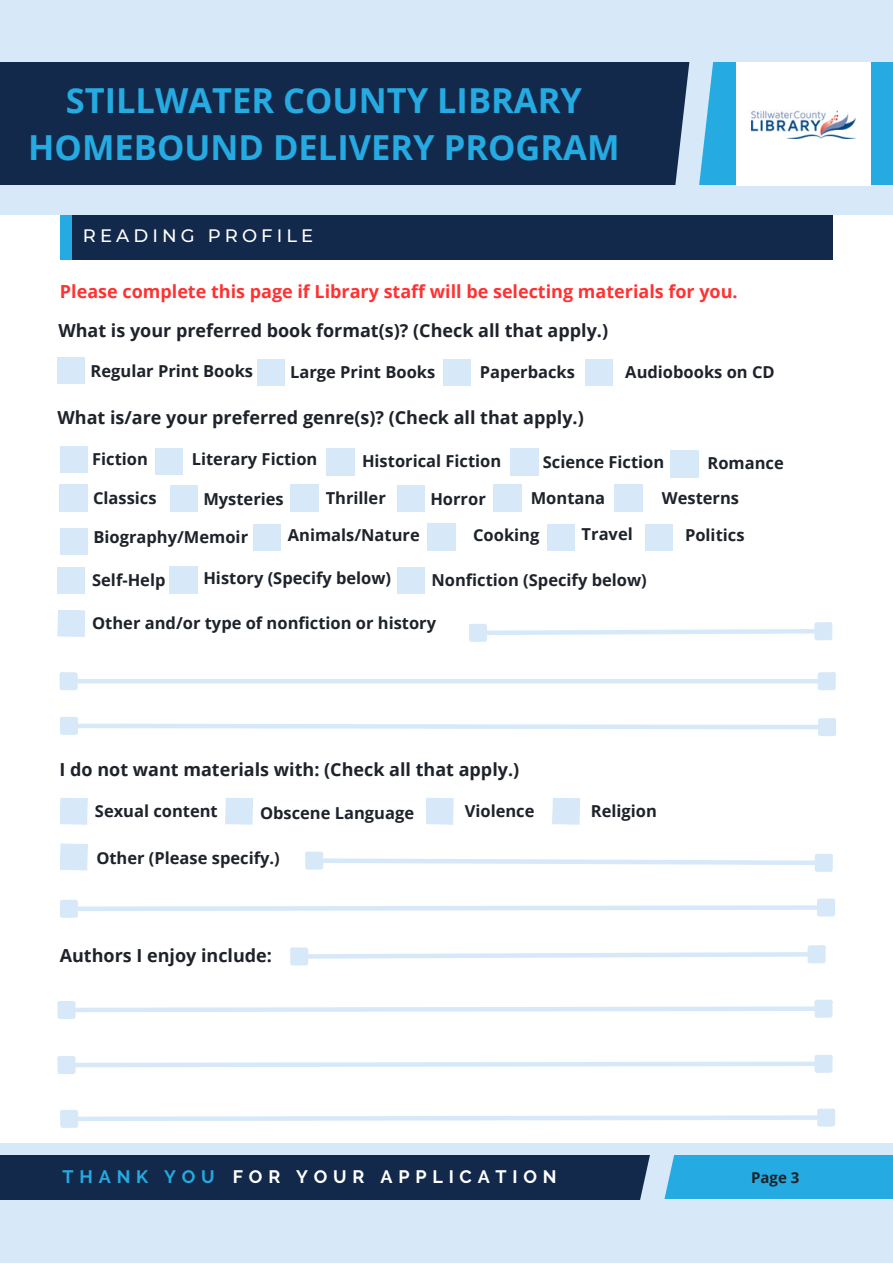
<style>
.page{position:relative;width:893px;height:1264px;background:#fff}
.page>*{position:absolute;margin:0;border:0;box-sizing:border-box;transform-origin:0 0}
.t1{font:700 34.5px "Open Sans";color:#25aae1}
.t2{font:700 18px "Open Sans";color:#1e232b}
.t3{font:700 18px "Open Sans";color:#ff3131}
.t4{font:700 18px "Raleway";letter-spacing:.32em;color:#fff}
.t5{font:500 18px "Montserrat";letter-spacing:.23em;color:#fff}
.t6{font:700 18px "Raleway";letter-spacing:.32em;color:#25aae1}
.t7{font:700 16.5px "Open Sans";color:#1e232b}
.t8{font:700 15px "Open Sans";color:#1e232b}
</style>
<div class="page">
<div style="left:0;top:0;width:892px;height:215px;background:#d7e9f8"></div>
<div style="left:0;top:62px;width:693px;height:122px;background:#13294b"></div>
<div style="left:0;top:1143px;width:892px;height:119px;background:#d7e9f8"></div>
<div style="left:0;top:1154px;width:655px;height:45px;background:#13294b"></div>
<div style="left:652px;top:1154px;width:240px;height:44px;background:#25aae1"></div>
<div style="left:60px;top:215px;width:18px;height:45px;background:#25aae1"></div>
<div style="left:72px;top:215px;width:760px;height:45px;background:#13294b"></div>
<div style="left:694px;top:62px;width:198px;height:122px;background:#25aae1"></div>
<svg style="left:660px;top:62px;width:69px;height:123px"></svg>
<div style="left:58px;top:357px;width:27px;height:27px;background:#d7e9f8"></div>
<div style="left:257px;top:359px;width:27px;height:27px;background:#d7e9f8"></div>
<div style="left:443px;top:359px;width:28px;height:27px;background:#d7e9f8"></div>
<div style="left:585px;top:359px;width:27px;height:27px;background:#d7e9f8"></div>
<div style="left:60px;top:446px;width:28px;height:26px;background:#d7e9f8"></div>
<div style="left:326px;top:448px;width:28px;height:27px;background:#d7e9f8"></div>
<div style="left:60px;top:485px;width:28px;height:27px;background:#d7e9f8"></div>
<div style="left:290px;top:484px;width:28px;height:27px;background:#d7e9f8"></div>
<div style="left:510px;top:448px;width:28px;height:27px;background:#d7e9f8"></div>
<div style="left:670px;top:450px;width:28px;height:27px;background:#d7e9f8"></div>
<div style="left:155px;top:448px;width:28px;height:27px;background:#d7e9f8"></div>
<div style="left:170px;top:485px;width:27px;height:26px;background:#d7e9f8"></div>
<div style="left:427px;top:523px;width:28px;height:28px;background:#d7e9f8"></div>
<div style="left:493px;top:484px;width:28px;height:27px;background:#d7e9f8"></div>
<svg style="left:57px;top:610px;width:28px;height:27px"></svg>
<div style="left:614px;top:484px;width:28px;height:28px;background:#d7e9f8"></div>
<div style="left:170px;top:566px;width:28px;height:27px;background:#d7e9f8"></div>
<div style="left:397px;top:566px;width:27px;height:27px;background:#d7e9f8"></div>
<div style="left:397px;top:484px;width:27px;height:27px;background:#d7e9f8"></div>
<div style="left:253px;top:523px;width:28px;height:27px;background:#d7e9f8"></div>
<div style="left:645px;top:523px;width:28px;height:27px;background:#d7e9f8"></div>
<div style="left:60px;top:527px;width:28px;height:27px;background:#d7e9f8"></div>
<div style="left:547px;top:523px;width:27px;height:27px;background:#d7e9f8"></div>
<div style="left:58px;top:566px;width:27px;height:27px;background:#d7e9f8"></div>
<img style="left:736px;top:63px;width:134px;height:122px">
<svg style="left:487px;top:629px;width:327px;height:6px"></svg>
<div style="left:471px;top:626px;width:14px;height:13px;background:#d7e9f8"></div>
<div style="left:469px;top:624px;width:18px;height:18px;border:4px solid #d7e9f8"></div>
<div style="left:816px;top:624px;width:14px;height:14px;background:#d7e9f8"></div>
<div style="left:814px;top:622px;width:18px;height:18px;border:4px solid #d7e9f8"></div>
<hr style="left:76px;top:679px;width:742px;height:4px;background:#d7e9f8">
<div style="left:62px;top:674px;width:13px;height:14px;background:#d7e9f8"></div>
<div style="left:60px;top:672px;width:18px;height:18px;border:4px solid #d7e9f8"></div>
<div style="left:819px;top:674px;width:14px;height:14px;background:#d7e9f8"></div>
<div style="left:817px;top:672px;width:18px;height:18px;border:4px solid #d7e9f8"></div>
<svg style="left:78px;top:723px;width:740px;height:7px"></svg>
<div style="left:62px;top:719px;width:14px;height:13px;background:#d7e9f8"></div>
<div style="left:60px;top:717px;width:18px;height:18px;border:4px solid #d7e9f8"></div>
<div style="left:820px;top:720px;width:13px;height:14px;background:#d7e9f8"></div>
<div style="left:818px;top:718px;width:18px;height:18px;border:4px solid #d7e9f8"></div>
<svg style="left:60px;top:798px;width:28px;height:26px"></svg>
<svg style="left:225px;top:798px;width:28px;height:26px"></svg>
<svg style="left:426px;top:798px;width:27px;height:26px"></svg>
<svg style="left:552px;top:798px;width:28px;height:26px"></svg>
<svg style="left:60px;top:843px;width:28px;height:27px"></svg>
<svg style="left:323px;top:856px;width:491px;height:9px"></svg>
<div style="left:307px;top:853px;width:14px;height:14px;background:#d7e9f8"></div>
<div style="left:305px;top:851px;width:18px;height:18px;border:4px solid #d7e9f8"></div>
<div style="left:816px;top:856px;width:14px;height:13px;background:#d7e9f8"></div>
<div style="left:814px;top:853px;width:18px;height:18px;border:4px solid #d7e9f8"></div>
<svg style="left:78px;top:905px;width:738px;height:6px"></svg>
<div style="left:62px;top:902px;width:14px;height:13px;background:#d7e9f8"></div>
<div style="left:60px;top:899px;width:18px;height:18px;border:4px solid #d7e9f8"></div>
<div style="left:819px;top:900px;width:13px;height:14px;background:#d7e9f8"></div>
<div style="left:816px;top:898px;width:18px;height:18px;border:4px solid #d7e9f8"></div>
<svg style="left:308px;top:952px;width:499px;height:7px"></svg>
<div style="left:292px;top:949px;width:14px;height:14px;background:#d7e9f8"></div>
<div style="left:290px;top:947px;width:18px;height:18px;border:4px solid #d7e9f8"></div>
<div style="left:809px;top:947px;width:14px;height:14px;background:#d7e9f8"></div>
<div style="left:807px;top:945px;width:18px;height:18px;border:4px solid #d7e9f8"></div>
<svg style="left:76px;top:1006px;width:738px;height:6px"></svg>
<div style="left:60px;top:1003px;width:13px;height:13px;background:#d7e9f8"></div>
<div style="left:58px;top:1000px;width:18px;height:18px;border:4px solid #d7e9f8"></div>
<div style="left:816px;top:1001px;width:14px;height:14px;background:#d7e9f8"></div>
<div style="left:814px;top:999px;width:18px;height:18px;border:4px solid #d7e9f8"></div>
<svg style="left:76px;top:1061px;width:738px;height:7px"></svg>
<div style="left:60px;top:1058px;width:13px;height:13px;background:#d7e9f8"></div>
<div style="left:58px;top:1056px;width:18px;height:18px;border:4px solid #d7e9f8"></div>
<div style="left:816px;top:1057px;width:14px;height:13px;background:#d7e9f8"></div>
<div style="left:814px;top:1054px;width:18px;height:18px;border:4px solid #d7e9f8"></div>
<svg style="left:72px;top:1115px;width:750px;height:85px"></svg>
<div style="left:62px;top:1112px;width:14px;height:13px;background:#d7e9f8"></div>
<div style="left:60px;top:1109px;width:18px;height:18px;border:4px solid #d7e9f8"></div>
<div style="left:819px;top:1110px;width:13px;height:14px;background:#d7e9f8"></div>
<div style="left:817px;top:1108px;width:18px;height:18px;border:4px solid #d7e9f8"></div>
<p class="t1" style="left:66px;top:76px;width:517px">STILLWATER COUNTY LIBRARY</p>
<p class="t1" style="left:28px;top:123px;width:593px">HOMEBOUND DELIVERY PROGRAM</p>
<p class="t5" style="left:83px;top:224px;width:232px">READING PROFILE</p>
<p class="t3" style="left:60px;top:279px;width:679px">Please complete this page if Library staff will be selecting materials for you.</p>
<p class="t2" style="left:58px;top:318px;width:551px">What is your preferred book format(s)? (Check all that apply.)</p>
<p class="t7" style="left:91px;top:359px;width:164px">Regular Print Books</p>
<p class="t7" style="left:290px;top:361px;width:147px">Large Print Books</p>
<p class="t7" style="left:479px;top:360px;width:97px">Paperbacks</p>
<p class="t7" style="left:625px;top:361px;width:151px">Audiobooks on CD</p>
<p class="t2" style="left:58px;top:405px;width:527px">What is/are your preferred genre(s)? (Check all that apply.)</p>
<p class="t7" style="left:92px;top:447px;width:57px">Fiction</p>
<p class="t7" style="left:192px;top:447px;width:127px">Literary Fiction</p>
<p class="t7" style="left:362px;top:449px;width:141px">Historical Fiction</p>
<p class="t7" style="left:707px;top:451px;width:78px">Romance</p>
<p class="t7" style="left:543px;top:450px;width:123px">Science Fiction</p>
<p class="t7" style="left:530px;top:486px;width:76px">Montana</p>
<p class="t7" style="left:203px;top:487px;width:82px">Mysteries</p>
<p class="t7" style="left:325px;top:486px;width:62px">Thriller</p>
<p class="t7" style="left:93px;top:486px;width:65px">Classics</p>
<p class="t7" style="left:661px;top:486px;width:79px">Westerns</p>
<p class="t7" style="left:430px;top:487px;width:57px">Horror</p>
<p class="t7" style="left:93px;top:525px;width:156px">Biography/Memoir</p>
<p class="t7" style="left:288px;top:523px;width:133px">Animals/Nature</p>
<p class="t7" style="left:473px;top:523px;width:68px">Cooking</p>
<p class="t7" style="left:581px;top:522px;width:53px">Travel</p>
<p class="t7" style="left:685px;top:523px;width:61px">Politics</p>
<p class="t7" style="left:92px;top:568px;width:75px">Self-Help</p>
<p class="t7" style="left:203px;top:566px;width:189px">History (Specify below)</p>
<p class="t7" style="left:431px;top:568px;width:217px">Nonfiction (Specify below)</p>
<p class="t7" style="left:92px;top:611px;width:345px">Other and/or type of nonfiction or history</p>
<p class="t2" style="left:60px;top:756px;width:461px">I do not want materials with: (Check all that apply.)</p>
<p class="t7" style="left:95px;top:799px;width:124px">Sexual content</p>
<p class="t7" style="left:260px;top:801px;width:155px">Obscene Language</p>
<p class="t7" style="left:464px;top:799px;width:71px">Violence</p>
<p class="t7" style="left:591px;top:799px;width:68px">Religion</p>
<p class="t7" style="left:96px;top:846px;width:185px">Other (Please specify.)</p>
<p class="t2" style="left:60px;top:942px;width:214px">Authors I enjoy include:</p>
<p class="t6" style="left:63px;top:1165px;width:153px">THANK YOU</p>
<p class="t4" style="left:233px;top:1165px;width:325px">FOR YOUR APPLICATION</p>
<p class="t8" style="left:751px;top:1166px;width:50px">Page 3</p>
</div>
